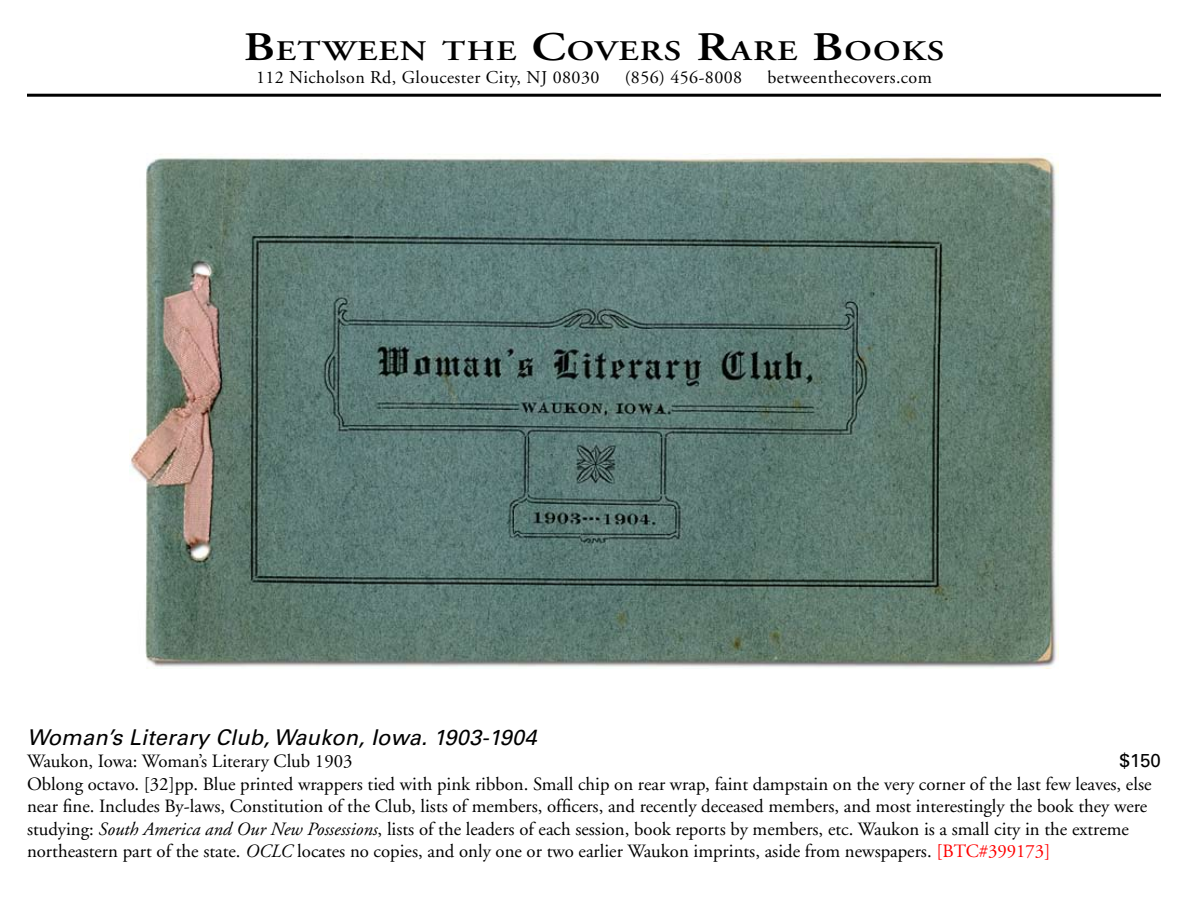
<style>
.page{position:relative;width:1188px;height:918px;background:#fff}
.page>*{position:absolute;margin:0;border:0;box-sizing:border-box;transform-origin:0 0}
.t1{font:600 28.35px "Adobe Garamond";letter-spacing:.035em;color:#000;scale:1.22 1}
.t2{font:italic 21.75px "Univers";letter-spacing:.01em;color:#000}
.t3{font:18.75px/22.5px "Adobe Garamond";color:#000}
.t4{font:18.75px "Univers";color:#000}
.t5{font:18px "Adobe Garamond";letter-spacing:.025em;color:#000}
.s1{font-size:40.5px}
.s2{font-style:italic}
.s3{color:#f00}
</style>
<div class="page">
<hr style="left:27px;top:94px;width:1134px;height:3px;background:#000">
<img style="left:130px;top:154px;width:928px;height:514px">
<h1 class="t1" style="left:244px;top:35px;width:576px"><span class="s1">B</span>ETWEEN THE <span class="s1">C</span>OVERS <span class="s1">R</span>ARE <span class="s1">B</span>OOKS</h1>
<p class="t5" style="left:256px;top:67px;width:345px">112 Nicholson Rd, Gloucester City, NJ 08030</p>
<p class="t5" style="left:625px;top:67px;width:119px">(856) 456-8008</p>
<p class="t5" style="left:768px;top:67px;width:166px">betweenthecovers.com</p>
<p class="t2" style="left:27px;top:724px;width:511px">Woman’s Literary Club, Waukon, Iowa. 1903-1904</p>
<p class="t3" style="left:27px;top:751px;width:327px">Waukon, Iowa: Woman’s Literary Club 1903</p>
<p class="t4" style="left:1120px;top:750px;width:43px">$150</p>
<p class="t3" style="left:27px;top:773px;width:1126px">Oblong octavo. [32]pp. Blue printed wrappers tied with pink ribbon. Small chip on rear wrap, faint dampstain on the very corner of the last few leaves, else near fine. Includes By-laws, Constitution of the Club, lists of members, officers, and recently deceased members, and most interestingly the book they were studying: <span class="s2">South America and Our New Possessions</span>, lists of the leaders of each session, book reports by members, etc. Waukon is a small city in the extreme northeastern part of the state. <span class="s2">OCLC</span> locates no copies, and only one or two earlier Waukon imprints, aside from newspapers. <span class="s3">[BTC#399173]</span></p>
</div>
